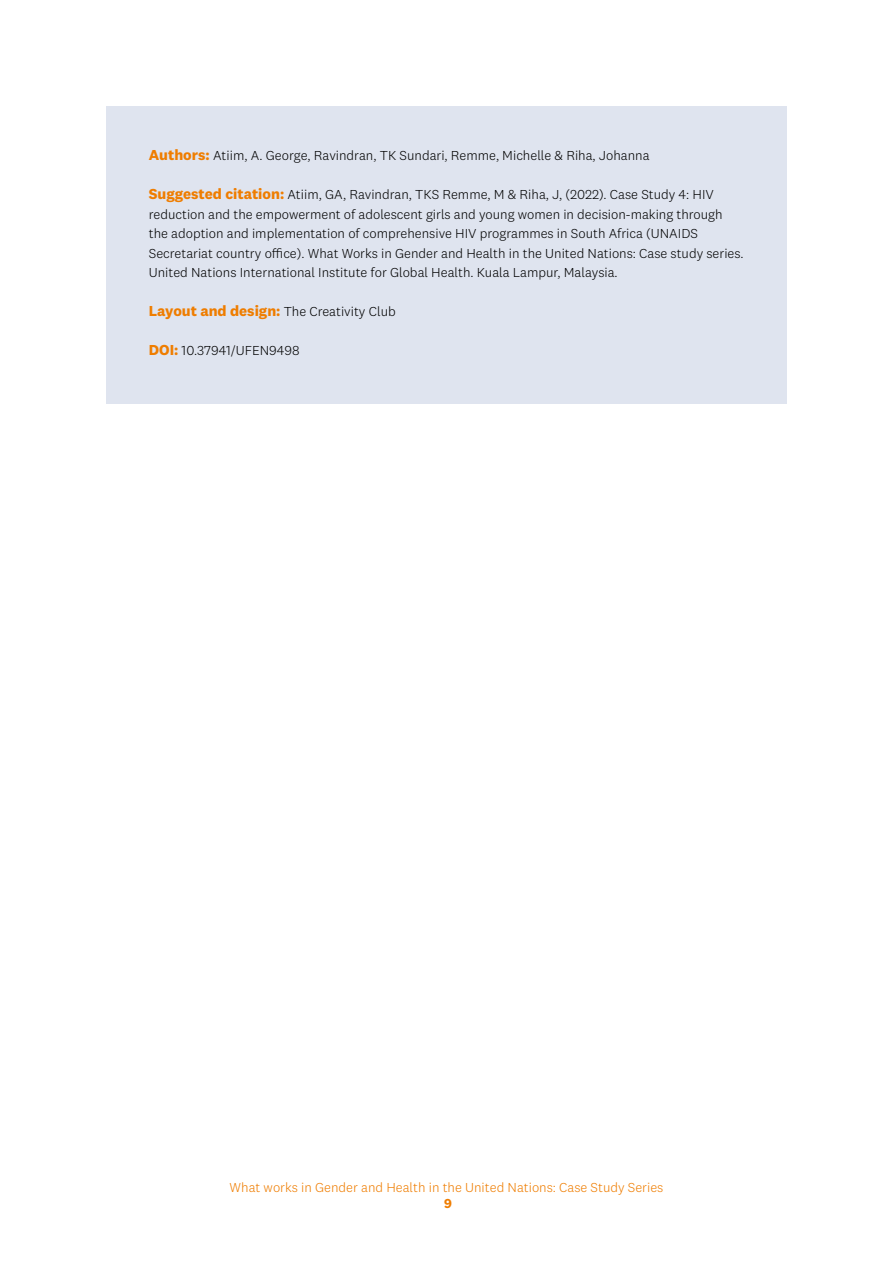
<style>
.page{position:relative;width:893px;height:1263px;background:#fff}
.page>*{position:absolute;margin:0;border:0;box-sizing:border-box;transform-origin:0 0}
.t1{font:300 13.5px/19.5px "National 2";color:#000}
.t2{font:300 13.5px "National 2";color:#ef7d00}
.t3{font:700 13.5px "National 2";color:#ef7d00}
.s1{font-weight:700;font-size:15px;color:#ef7d00}
</style>
<div class="page">
<div style="left:106px;top:106px;width:681px;height:298px;background:#dfe4ef"></div>
<p class="t1" style="left:149px;top:146px;width:502px"><span class="s1">Authors:</span> Atiim, A. George, Ravindran, TK Sundari, Remme, Michelle &amp; Riha, Johanna</p>
<p class="t1" style="left:149px;top:185px;width:596px"><span class="s1">Suggested citation:</span> Atiim, GA, Ravindran, TKS Remme, M &amp; Riha, J, (2022). Case Study 4: HIV reduction and the empowerment of adolescent girls and young women in decision-making through the adoption and implementation of comprehensive HIV programmes in South Africa (UNAIDS Secretariat country office). What Works in Gender and Health in the United Nations: Case study series.<br>United Nations International Institute for Global Health. Kuala Lampur, Malaysia.</p>
<p class="t1" style="left:149px;top:302px;width:248px"><span class="s1">Layout and design:</span> The Creativity Club</p>
<p class="t1" style="left:149px;top:341px;width:152px"><span class="s1">DOI:</span> 10.37941/UFEN9498</p>
<p class="t2" style="left:230px;top:1179px;width:435px">What works in Gender and Health in the United Nations: Case Study Series</p>
<p class="t3" style="left:444px;top:1195px;width:9px">9</p>
</div>
